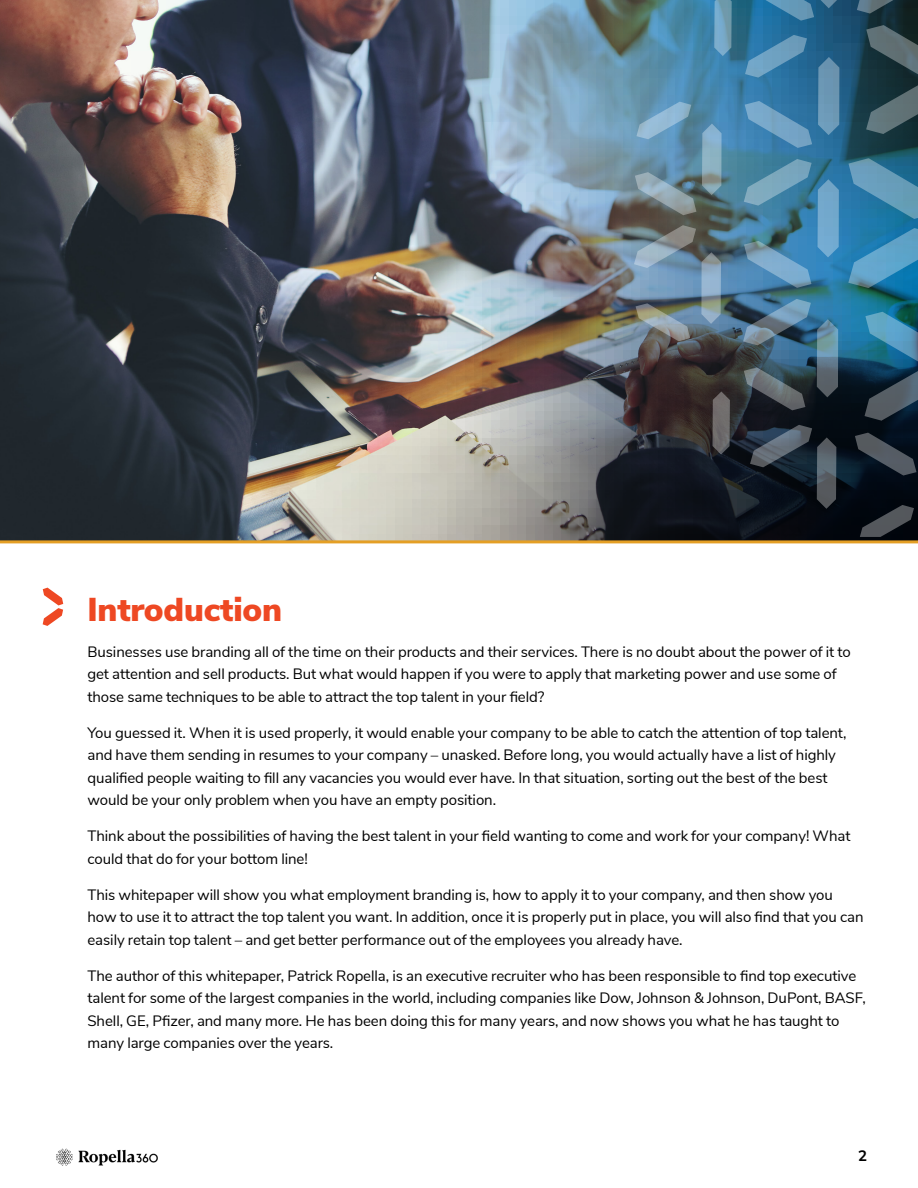
<style>
.page{position:relative;width:918px;height:1188px;background:#fff}
.page>*{position:absolute;margin:0;border:0;box-sizing:border-box;transform-origin:0 0}
.t1{font:900 33px "Nunito Sans";letter-spacing:-.005em;color:#ee4823}
.t2{font:15px/22.5px "Nunito Sans";letter-spacing:-.005em;color:#000}
.t3{font:700 15px "Nunito Sans 7 pt";color:#000}
</style>
<div class="page">
<img style="left:56px;top:1148px;width:102px;height:18px">
<img style="left:0;top:0;width:918px;height:540px">
<img style="left:634px;top:0;width:284px;height:537px">
<svg style="left:43px;top:588px;width:20px;height:38px"></svg>
<hr style="left:0;top:540px;width:918px;height:3px;background:#e49f25">
<h1 class="t1" style="left:87px;top:585px;width:196px">Introduction</h1>
<p class="t2" style="left:87px;top:640px;width:765px">Businesses use branding all of the time on their products and their services. There is no doubt about the power of it to get attention and sell products. But what would happen if you were to apply that marketing power and use some of those same techniques to be able to attract the top talent in your field?</p>
<p class="t2" style="left:87px;top:721px;width:761px">You guessed it. When it is used properly, it would enable your company to be able to catch the attention of top talent, and have them sending in resumes to your company – unasked. Before long, you would actually have a list of highly qualified people waiting to fill any vacancies you would ever have. In that situation, sorting out the best of the best would be your only problem when you have an empty position.</p>
<p class="t2" style="left:87px;top:824px;width:764px">Think about the possibilities of having the best talent in your field wanting to come and work for your company! What could that do for your bottom line!</p>
<p class="t2" style="left:87px;top:883px;width:778px">This whitepaper will show you what employment branding is, how to apply it to your company, and then show you how to use it to attract the top talent you want. In addition, once it is properly put in place, you will also find that you can easily retain top talent – and get better performance out of the employees you already have.</p>
<p class="t2" style="left:87px;top:964px;width:780px">The author of this whitepaper, Patrick Ropella, is an executive recruiter who has been responsible to find top executive talent for some of the largest companies in the world, including companies like Dow, Johnson &amp; Johnson, DuPont, BASF, Shell, GE, Pfizer, and many more. He has been doing this for many years, and now shows you what he has taught to many large companies over the years.</p>
<p class="t3" style="left:858px;top:1145px;width:10px">2</p>
</div>
